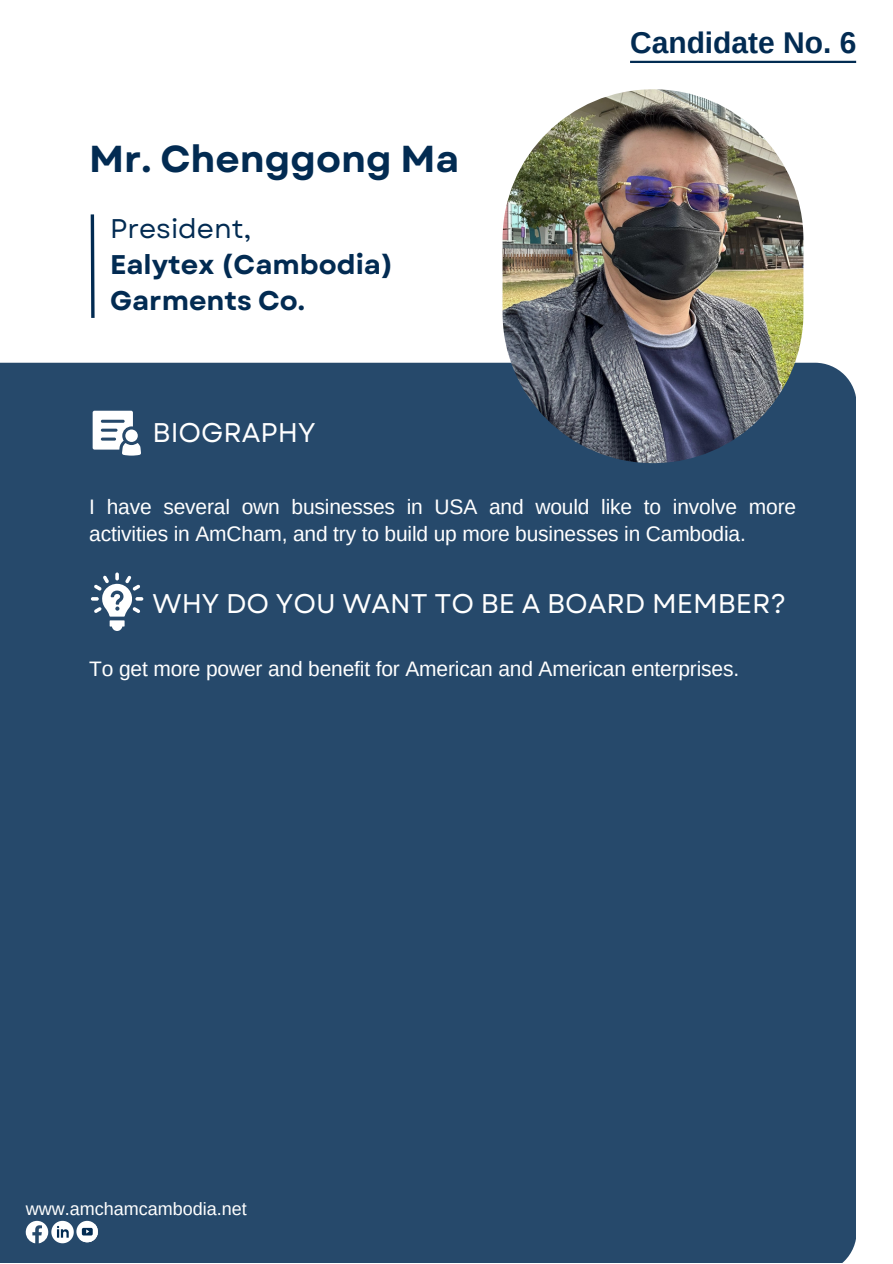
<style>
.page{position:relative;width:893px;height:1264px;background:#fff}
.page>*{position:absolute;margin:0;border:0;box-sizing:border-box;transform-origin:0 0}
.t1{font:700 37.5px "Garet";color:#022b52}
.t2{font:700 30px "Arimo";color:#022b52}
.t3{font:27px "Garet";color:#fff}
.t4{font:700 27px/36px "Garet";color:#022b52}
.t5{font:27px "Garet";color:#022b52}
.t6{font:21px/27px "Arimo";letter-spacing:-.01em;color:#fff}
.t7{font:18px "Arimo";color:#fff}
</style>
<div class="page">
<div style="left:0;top:363px;width:855px;height:899px;background:#26496b"></div>
<img style="left:502px;top:89px;width:301px;height:374px;border-radius:150px">
<svg style="left:26px;top:1220px;width:48px;height:23px"></svg>
<svg style="left:76px;top:1220px;width:22px;height:22px"></svg>
<svg style="left:80px;top:1223px;width:19px;height:20px"></svg>
<svg style="left:93px;top:411px;width:48px;height:44px"></svg>
<div style="left:125px;top:429px;width:13px;height:13px;background:#fff;border-radius:50%"></div>
<svg style="left:91px;top:572px;width:52px;height:59px"></svg>
<svg style="left:90px;top:214px;width:5px;height:104px"></svg>
<hr style="left:630px;top:61px;width:226px;height:2px;background:#022c52">
<h1 class="t1" style="left:89px;top:132px;width:371px">Mr. Chenggong Ma</h1>
<p class="t5" style="left:110px;top:209px;width:143px">President,</p>
<p class="t4" style="left:110px;top:247px;width:285px">Ealytex (Cambodia)<br>Garments Co.</p>
<p class="t3" style="left:153px;top:413px;width:164px">BIOGRAPHY</p>
<h2 class="t2" style="left:630px;top:25px;width:228px">Candidate No. 6</h2>
<p class="t6" style="left:89px;top:493px;width:708px">I have several own businesses in USA and would like to involve more activities in AmCham, and try to build up more businesses in Cambodia.</p>
<p class="t3" style="left:153px;top:583px;width:635px">WHY DO YOU WANT TO BE A BOARD MEMBER?</p>
<p class="t6" style="left:89px;top:655px;width:651px">To get more power and benefit for American and American enterprises.</p>
<p class="t7" style="left:26px;top:1198px;width:222px">www.amchamcambodia.net</p>
</div>
